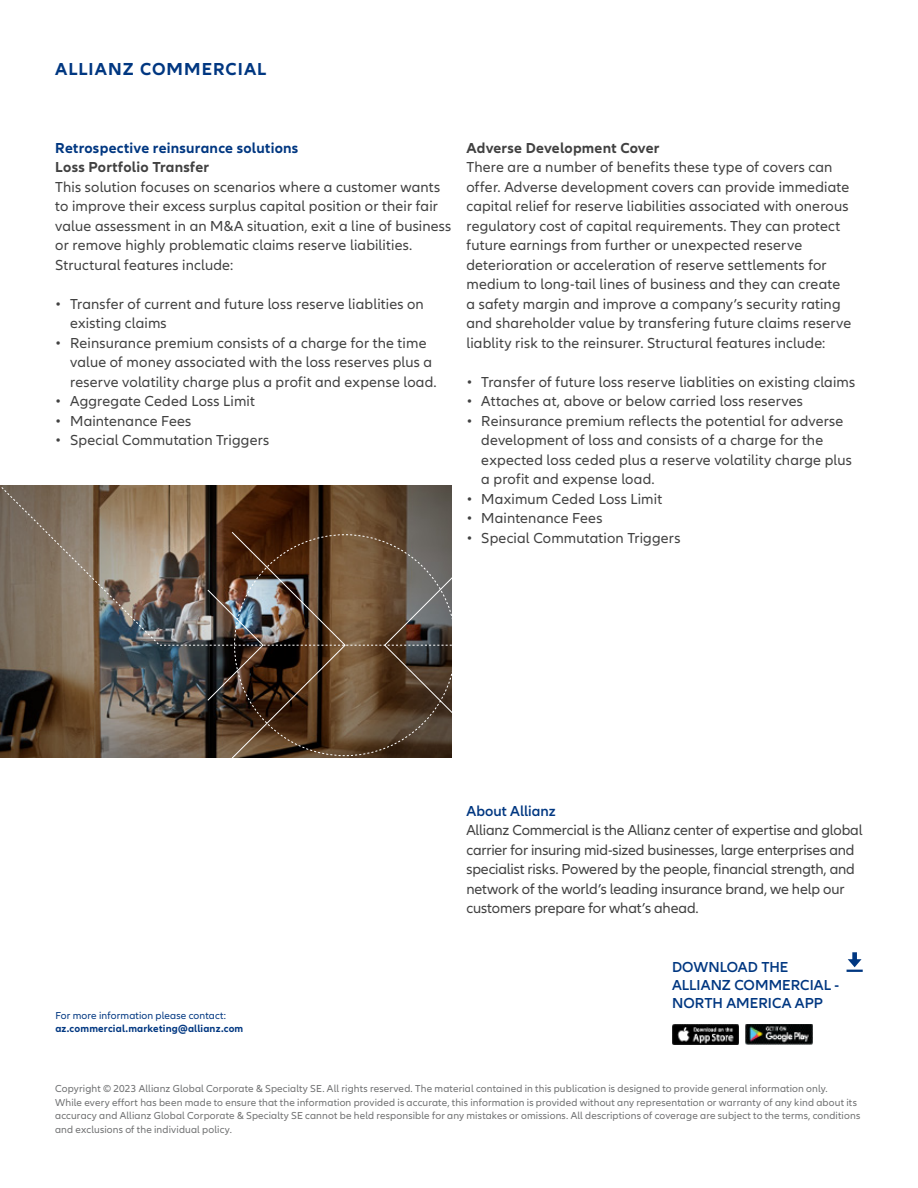
<style>
.page{position:relative;width:918px;height:1188px;background:#fff}
.page>*{position:absolute;margin:0;border:0;box-sizing:border-box;transform-origin:0 0}
.t1{font:700 18px "Allianz Neo";letter-spacing:.06em;color:#003781}
.Dash_Bullets{font:15px/19.5px "Allianz Neo";letter-spacing:.01em;color:#414141}
.Copy{font:15px/19.5px "Allianz Neo";letter-spacing:-.01em;color:#414141}
.Intro_Caps_11pt{font:600 15px/18px "Allianz Neo";letter-spacing:.005em;color:#003781}
.Copy_10pt{font:700 15px "Allianz Neo";letter-spacing:.015em;color:#414141}
.Copy_10pt-2{font:700 15px "Allianz Neo";letter-spacing:.015em;color:#003781}
.Copy-2{font:600 15px "Allianz Neo";color:#003781}
.t2{font:10.5px/13.5px "Allianz Neo";letter-spacing:.015em;color:#707172}
.Captures{font:700 10.5px "Allianz Neo";letter-spacing:.015em;color:#003781}
.Captures-2{font:10.5px "Allianz Neo";letter-spacing:.015em;color:#003781}
</style>
<div class="page">
<img style="left:0;top:486px;width:452px;height:270px">
<img style="left:207px;top:531px;width:245px;height:227px">
<svg style="left:847px;top:952px;width:16px;height:20px"></svg>
<img style="left:672px;top:1024px;width:67px;height:20px">
<img style="left:746px;top:1024px;width:66px;height:20px">
<p class="t1" style="left:55px;top:58px;width:213px">ALLIANZ COMMERCIAL</p>
<p class="Copy_10pt-2" style="left:55px;top:139px;width:245px">Retrospective reinsurance solutions</p>
<p class="Copy_10pt" style="left:55px;top:159px;width:155px">Loss Portfolio Transfer</p>
<p class="Dash_Bullets" style="left:55px;top:177px;width:398px">This solution focuses on scenarios where a customer wants to improve their excess surplus capital position or their fair value assessment in an M&amp;A situation, exit a line of business or remove highly problematic claims reserve liabilities.<br>Structural features include:</p>
<p class="Dash_Bullets" style="left:70px;top:294px;width:355px;text-indent:-15px">• Transfer of current and future loss reserve liablities on existing claims</p>
<p class="Dash_Bullets" style="left:70px;top:333px;width:368px;text-indent:-15px">• Reinsurance premium consists of a charge for the time value of money associated with the loss reserves plus a reserve volatility charge plus a profit and expense load.</p>
<p class="Dash_Bullets" style="left:55px;top:392px;width:201px">• Aggregate Ceded Loss Limit</p>
<p class="Dash_Bullets" style="left:55px;top:411px;width:138px">• Maintenance Fees</p>
<p class="Dash_Bullets" style="left:55px;top:431px;width:216px">• Special Commutation Triggers</p>
<p class="Copy_10pt" style="left:466px;top:139px;width:195px">Adverse Development Cover</p>
<p class="Dash_Bullets" style="left:466px;top:158px;width:387px">There are a number of benefits these type of covers can offer. Adverse development covers can provide immediate capital relief for reserve liabilities associated with onerous regulatory cost of capital requirements. They can protect future earnings from further or unexpected reserve deterioration or acceleration of reserve settlements for medium to long-tail lines of business and they can create a safety margin and improve a company’s security rating and shareholder value by transfering future claims reserve liablity risk to the reinsurer. Structural features include:</p>
<p class="Dash_Bullets" style="left:466px;top:372px;width:390px">• Transfer of future loss reserve liablities on existing claims</p>
<p class="Dash_Bullets" style="left:466px;top:392px;width:338px">• Attaches at, above or below carried loss reserves</p>
<p class="Dash_Bullets" style="left:481px;top:411px;width:372px;text-indent:-15px">• Reinsurance premium reflects the potential for adverse development of loss and consists of a charge for the expected loss ceded plus a reserve volatility charge plus a profit and expense load.</p>
<p class="Dash_Bullets" style="left:466px;top:489px;width:197px">• Maximum Ceded Loss Limit</p>
<p class="Dash_Bullets" style="left:466px;top:509px;width:138px">• Maintenance Fees</p>
<p class="Dash_Bullets" style="left:466px;top:528px;width:216px">• Special Commutation Triggers</p>
<p class="Captures-2" style="left:55px;top:1009px;width:172px">For more information please contact:</p>
<p class="Captures" style="left:55px;top:1023px;width:189px">az.commercial.marketing@allianz.com</p>
<p class="Copy-2" style="left:466px;top:802px;width:91px">About Allianz</p>
<p class="Copy" style="left:466px;top:821px;width:398px">Allianz Commercial is the Allianz center of expertise and global carrier for insuring mid-sized businesses, large enterprises and specialist risks. Powered by the people, financial strength, and network of the world’s leading insurance brand, we help our customers prepare for what’s ahead.</p>
<p class="Intro_Caps_11pt" style="left:672px;top:958px;width:169px">DOWNLOAD THE<br>ALLIANZ COMMERCIAL -<br>NORTH AMERICA APP</p>
<p class="t2" style="left:55px;top:1082px;width:807px">Copyright © 2023 Allianz Global Corporate &amp; Specialty SE. All rights reserved. The material contained in this publication is designed to provide general information only.<br>While every effort has been made to ensure that the information provided is accurate, this information is provided without any representation or warranty of any kind about its accuracy and Allianz Global Corporate &amp; Specialty SE cannot be held responsible for any mistakes or omissions. All descriptions of coverage are subject to the terms, conditions and exclusions of the individual policy.</p>
</div>
